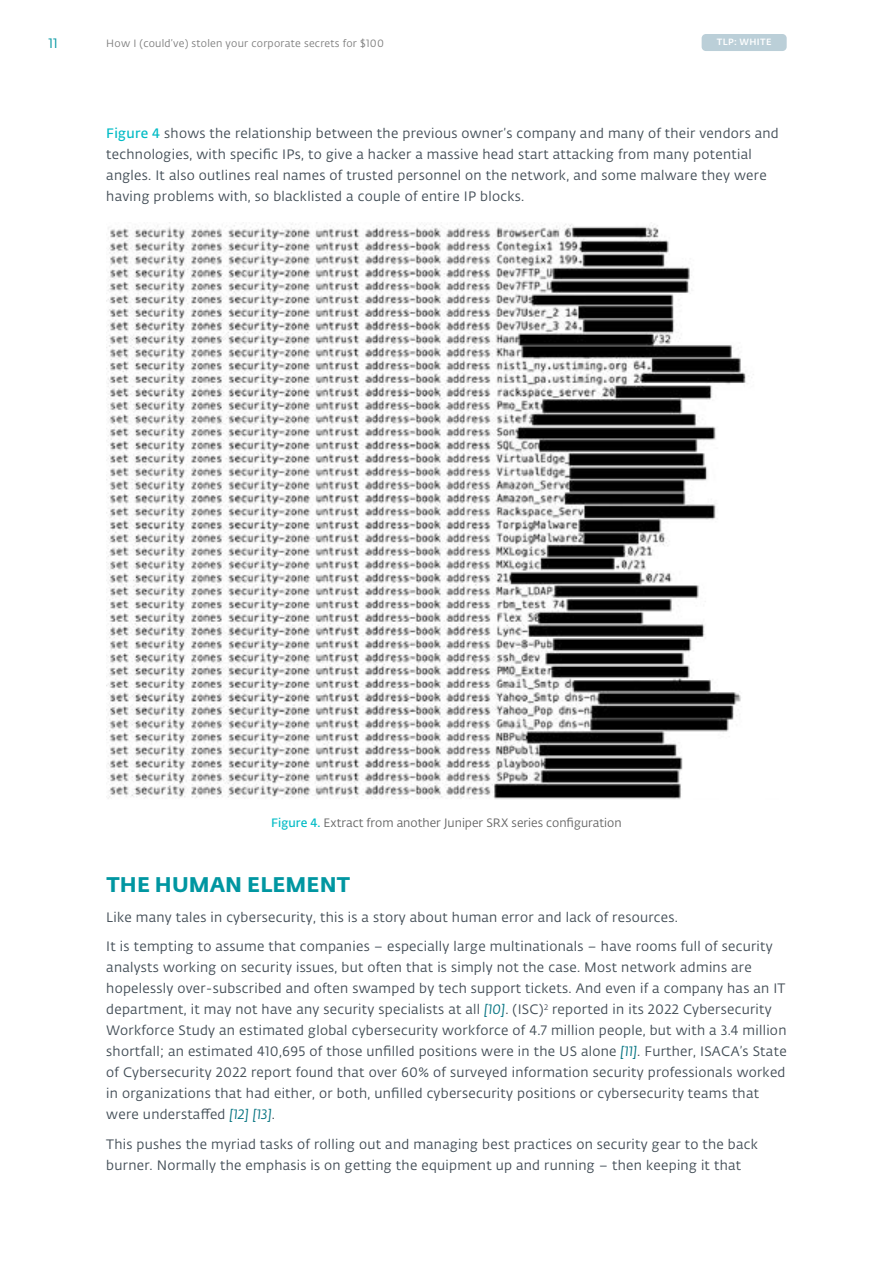
<style>
.page{position:relative;width:893px;height:1263px;background:#fff}
.page>*{position:absolute;margin:0;border:0;box-sizing:border-box;transform-origin:0 0}
.t1{font:21px "Fedra Sans Alt Pro Bold LF";letter-spacing:.01em;color:#0096a1}
.t2{font:13.5px/21px "Fedra Sans Alt Pro Book LF";letter-spacing:.02em;color:#424d56}
.t3{font:13.5px "Fedra Sans Alt Pro Book LF";color:#0096a1}
.t4{font:12px "Fedra Sans Alt Pro Book LF";color:#666}
.t5{font:10.5px "Fedra Sans Alt Pro Book LF";letter-spacing:.02em;color:#808080}
.t6{font:9px "Fedra Sans Alt Pro Med LF";letter-spacing:.04em;color:#fff}
.s1{font-family:"Fedra Sans Alt Pro Demi LF";color:#00bbc5}
.s2{font-family:"Fedra Sans Alt Pro Book Italic LF";color:#00717f}
</style>
<div class="page">
<img style="left:106px;top:222px;width:648px;height:577px">
<div style="left:702px;top:34px;width:85px;height:17px;background:#bbcfd8;border-radius:4px"></div>
<p class="t3" style="left:49px;top:34px;width:11px">11</p>
<p class="t5" style="left:106px;top:36px;width:279px">How I (could’ve) stolen your corporate secrets for $100</p>
<p class="t6" style="left:717px;top:35px;width:56px">TLP: WHITE</p>
<p class="t2" style="left:106px;top:122px;width:674px"><span class="s1">Figure 4</span> shows the relationship between the previous owner’s company and many of their vendors and technologies, with specific IPs, to give a hacker a massive head start attacking from many potential angles. It also outlines real names of trusted personnel on the network, and some malware they were having problems with, so blacklisted a couple of entire IP blocks.</p>
<p class="t4" style="left:271px;top:814px;width:352px"><span class="s1">Figure 4.</span> Extract from another Juniper SRX series configuration</p>
<h1 class="t1" style="left:106px;top:868px;width:245px">THE HUMAN ELEMENT</h1>
<p class="t2" style="left:106px;top:902px;width:668px;line-height:29.5px">Like many tales in cybersecurity, this is a story about human error and lack of resources.<br>It is tempting to assume that companies – especially large multinationals – have rooms full of security</p>
<p class="t2" style="left:106px;top:956px;width:682px">analysts working on security issues, but often that is simply not the case. Most network admins are hopelessly over-subscribed and often swamped by tech support tickets. And even if a company has an IT department, it may not have any security specialists at all <span class="s2">[10]</span>. (ISC)<sup>2</sup> reported in its 2022 Cybersecurity Workforce Study an estimated global cybersecurity workforce of 4.7 million people, but with a 3.4 million shortfall; an estimated 410,695 of those unfilled positions were in the US alone <span class="s2">[11]</span>. Further, ISACA’s State of Cybersecurity 2022 report found that over 60% of surveyed information security professionals worked in organizations that had either, or both, unfilled cybersecurity positions or cybersecurity teams that were understaffed <span class="s2">[12] [13]</span>.</p>
<p class="t2" style="left:106px;top:1133px;width:653px">This pushes the myriad tasks of rolling out and managing best practices on security gear to the back burner. Normally the emphasis is on getting the equipment up and running – then keeping it that</p>
</div>
